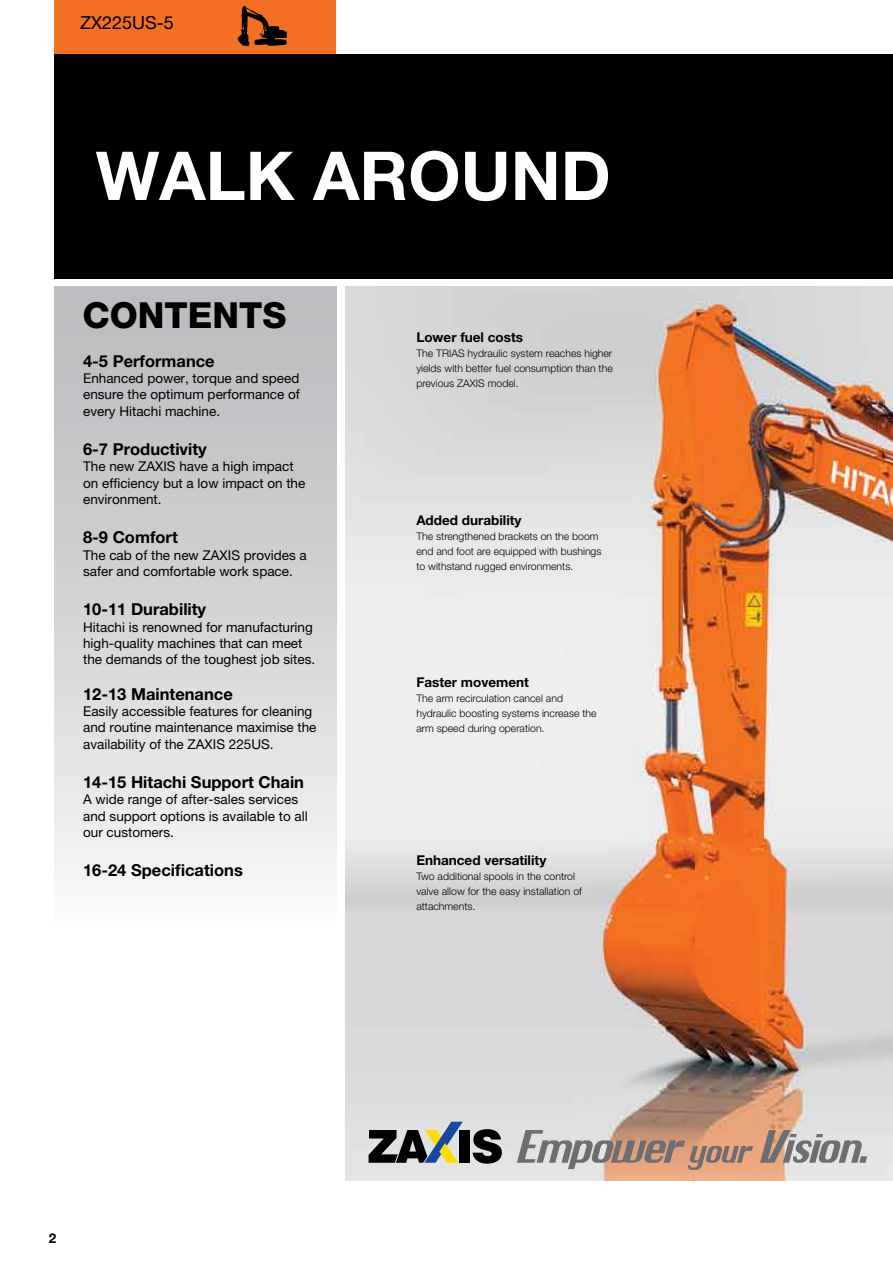
<style>
.page{position:relative;width:893px;height:1263px;background:#fff}
.page>*{position:absolute;margin:0;border:0;box-sizing:border-box;transform-origin:0 0}
.t1{font:700 67.5px "Helvetica Neue LT Pro";color:#fff}
.t2{font:800 36px "Helvetica Neue LT Pro";color:#000}
.t3{font:18px "Helvetica Neue LT Pro";color:#000}
.t4{font:700 16.5px "Helvetica Neue LT Pro";color:#000}
.t5{font:13.5px/16.2px "Helvetica Neue LT Pro";color:#000}
.t6{font:700 13.5px "Helvetica Neue LT Pro";color:#000}
.t7{font:300 10.5px/15px "Helvetica Neue LT Pro";color:#000}
</style>
<div class="page">
<div style="left:54px;top:0;width:282px;height:54px;background:#f36f21"></div>
<div style="left:54px;top:286px;width:282px;height:644px;background:linear-gradient(to bottom,#b4b6b9,#f7f7f7)"></div>
<svg style="left:238px;top:6px;width:49px;height:40px"></svg>
<img style="left:346px;top:286px;width:547px;height:894px">
<svg style="left:473px;top:1129px;width:29px;height:35px"></svg>
<div style="left:459px;top:1130px;width:11px;height:33px;background:#000"></div>
<svg style="left:369px;top:1122px;width:94px;height:41px;background:#7a7d75"></svg>
<svg style="left:760px;top:1130px;width:107px;height:33px;background:#ada6a3"></svg>
<svg style="left:517px;top:1130px;width:236px;height:40px;background:#bba091"></svg>
<div style="left:54px;top:54px;width:839px;height:224px;background:#000"></div>
<h3 class="t3" style="left:80px;top:12px;width:95px">ZX225US-5</h3>
<h1 class="t1" style="left:96px;top:134px;width:517px">WALK AROUND</h1>
<h2 class="t2" style="left:82px;top:294px;width:206px">CONTENTS</h2>
<p class="t4" style="left:83px;top:351px;width:133px">4-5 Performance</p>
<p class="t5" style="left:83px;top:370px;width:218px;text-align:justify">Enhanced power, torque and speed ensure the optimum performance of every Hitachi machine.</p>
<p class="t4" style="left:83px;top:439px;width:125px">6-7 Productivity</p>
<p class="t5" style="left:83px;top:458px;width:224px">The new ZAXIS have a high impact on efficiency but a low impact on the environment.</p>
<p class="t4" style="left:83px;top:527px;width:96px">8-9 Comfort</p>
<p class="t5" style="left:83px;top:546px;width:225px">The cab of the new ZAXIS provides a safer and comfortable work space.</p>
<p class="t4" style="left:83px;top:599px;width:125px">10-11 Durability</p>
<p class="t5" style="left:83px;top:618px;width:234px">Hitachi is renowned for manufacturing high-quality machines that can meet the demands of the toughest job sites.</p>
<p class="t4" style="left:83px;top:684px;width:151px">12-13 Maintenance</p>
<p class="t5" style="left:83px;top:703px;width:235px">Easily accessible features for cleaning and routine maintenance maximise the availability of the ZAXIS 225US.</p>
<p class="t4" style="left:83px;top:772px;width:222px">14-15 Hitachi Support Chain</p>
<p class="t5" style="left:83px;top:791px;width:226px">A wide range of after-sales services and support options is available to all our customers.</p>
<p class="t4" style="left:83px;top:860px;width:161px">16-24 Specifications</p>
<p class="t6" style="left:416px;top:329px;width:108px">Lower fuel costs</p>
<p class="t7" style="left:416px;top:346px;width:198px;text-align:justify">The TRIAS hydraulic system reaches higher yields with better fuel consumption than the previous ZAXIS model.</p>
<p class="t6" style="left:416px;top:512px;width:107px">Added durability</p>
<p class="t7" style="left:416px;top:529px;width:187px">The strengthened brackets on the boom end and foot are equipped with bushings to withstand rugged environments.</p>
<p class="t6" style="left:416px;top:674px;width:114px">Faster movement</p>
<p class="t7" style="left:416px;top:691px;width:182px">The arm recirculation cancel and hydraulic boosting systems increase the arm speed during operation.</p>
<p class="t6" style="left:416px;top:851px;width:131px">Enhanced versatility</p>
<p class="t7" style="left:416px;top:868px;width:167px">Two additional spools in the control valve allow for the easy installation of attachments.</p>
<p class="t6" style="left:49px;top:1230px;width:9px">2</p>
</div>
